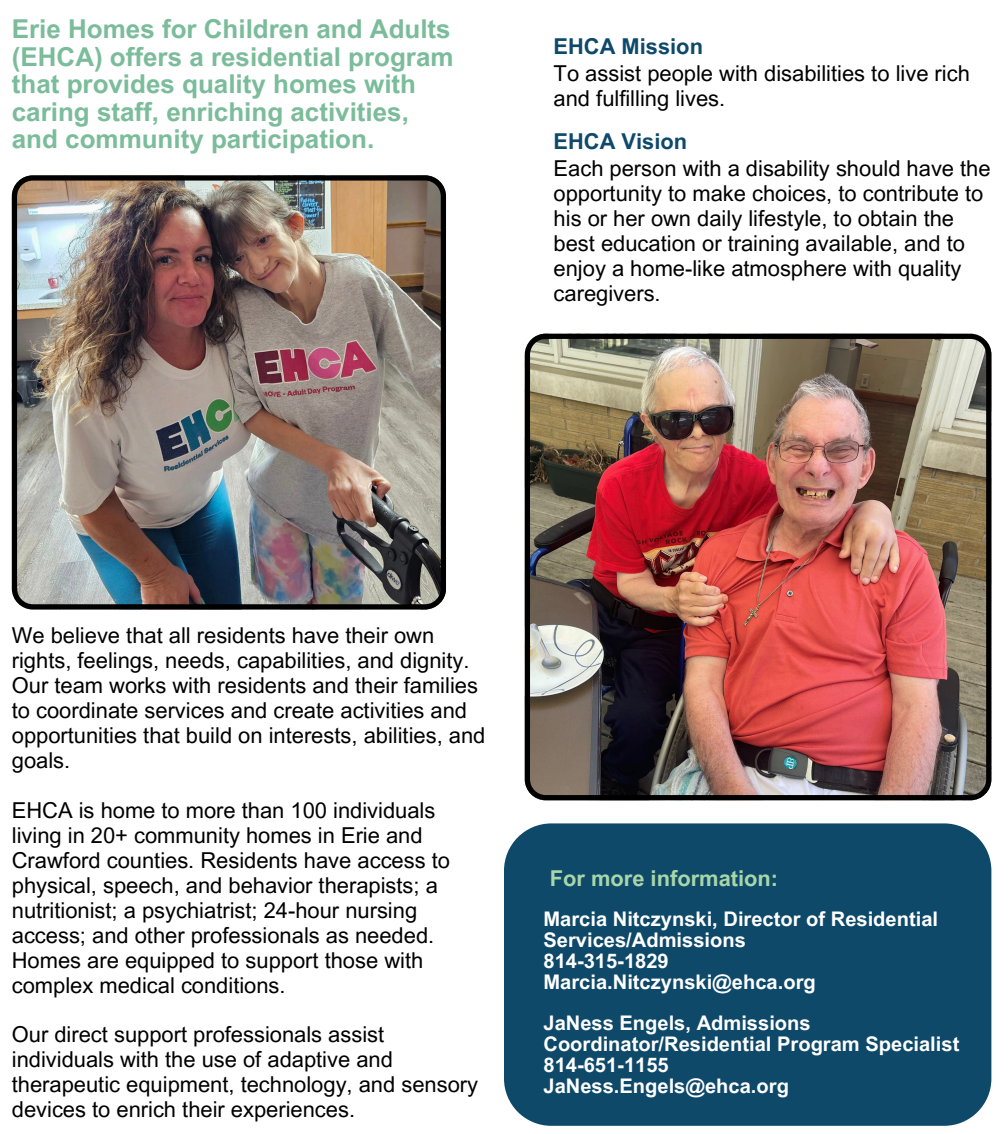
<style>
.page{position:relative;width:1008px;height:1134px;background:#fff}
.page>*{position:absolute;margin:0;border:0;box-sizing:border-box;transform-origin:0 0}
.t1{font:700 26.07px/27.7px "Arial MT Pro";color:#7bbc9b}
.t2{font:21.88px/24.8px "Arial MT Pro";color:#000}
.t3{font:700 21.88px "Arial MT Pro";color:#0e496a}
.t4{font:700 21.88px "Arial MT Pro";color:#a9d6a8}
.t5{font:700 20.12px/21px "Arial MT Pro";color:#fff}
</style>
<div class="page">
<img style="left:12px;top:175px;width:434px;height:435px">
<img style="left:525px;top:334px;width:466px;height:466px">
<div style="left:504px;top:823px;width:487px;height:303px;background:#0e496a"></div>
<p class="t1" style="left:12px;top:18px;width:443px">Erie Homes for Children and Adults (EHCA) offers a residential program that provides quality homes with caring staff, enriching activities, and community participation.</p>
<h2 class="t3" style="left:554px;top:38px;width:151px">EHCA Mission</h2>
<h2 class="t2" style="left:554px;top:63px;width:418px">To assist people with disabilities to live rich and fulfilling lives.</h2>
<p class="t3" style="left:554px;top:133px;width:135px">EHCA Vision</p>
<p class="t2" style="left:554px;top:158px;width:439px">Each person with a disability should have the opportunity to make choices, to contribute to his or her own daily lifestyle, to obtain the best education or training available, and to enjoy a home-like atmosphere with quality caregivers.</p>
<p class="t2" style="left:12px;top:626px;width:459px">We believe that all residents have their own rights, feelings, needs, capabilities, and dignity.</p>
<p class="t2" style="left:12px;top:676px;width:475px">Our team works with residents and their families to coordinate services and create activities and opportunities that build on interests, abilities, and goals.</p>
<p class="t2" style="left:12px;top:801px;width:440px">EHCA is home to more than 100 individuals living in 20+ community homes in Erie and Crawford counties. Residents have access to physical, speech, and behavior therapists; a nutritionist; a psychiatrist; 24-hour nursing access; and other professionals as needed.<br>Homes are equipped to support those with complex medical conditions.</p>
<h2 class="t2" style="left:12px;top:1025px;width:468px">Our direct support professionals assist individuals with the use of adaptive and therapeutic equipment, technology, and sensory devices to enrich their experiences.</h2>
<p class="t4" style="left:550px;top:870px;width:230px">For more information:</p>
<h2 class="t5" style="left:543px;top:911px;width:396px">Marcia Nitczynski, Director of Residential<br>Services/Admissions<br>814-315-1829<br>Marcia.Nitczynski@ehca.org</h2>
<h2 class="t5" style="left:543px;top:1015px;width:417px">JaNess Engels, Admissions<br>Coordinator/Residential Program Specialist<br>814-651-1155<br>JaNess.Engels@ehca.org</h2>
</div>
